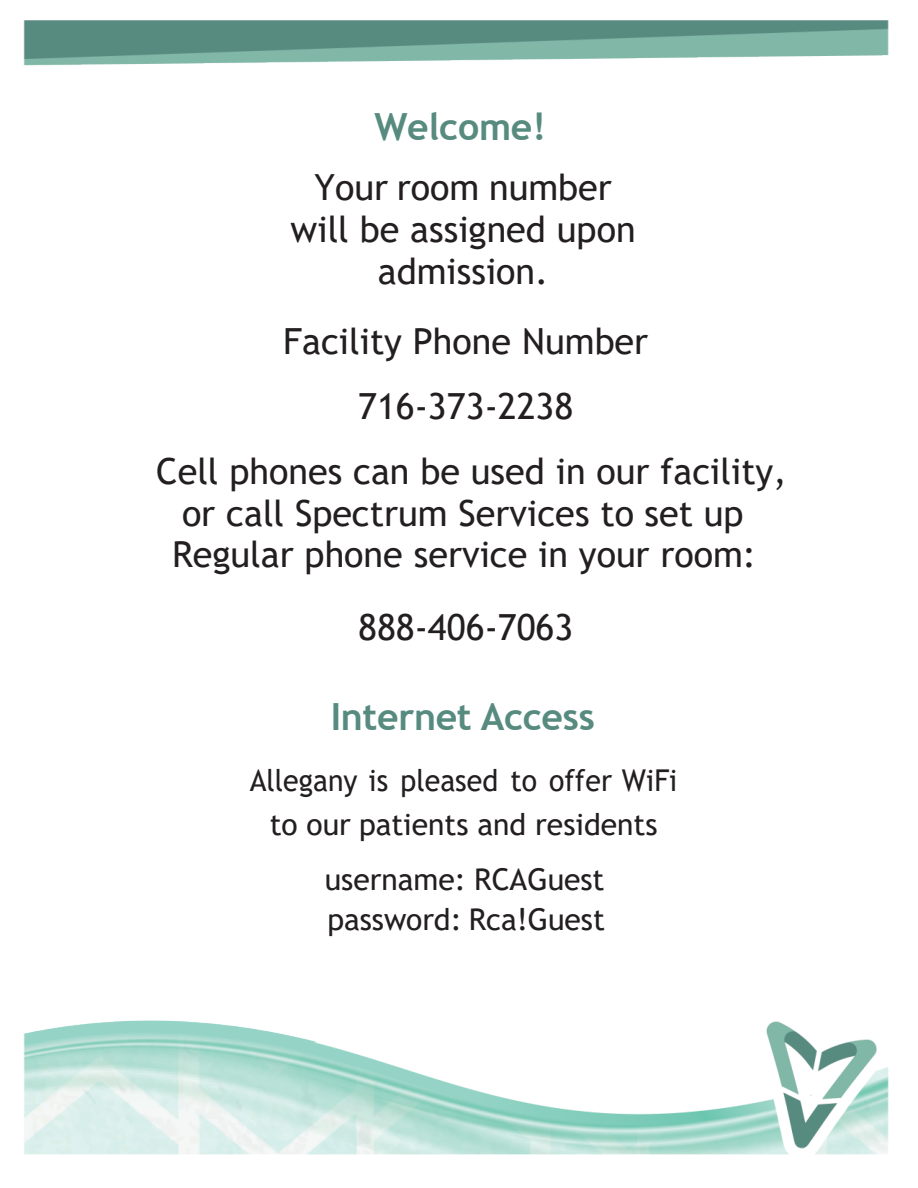
<style>
.page{position:relative;width:918px;height:1188px;background:#fff}
.page>*{position:absolute;margin:0;border:0;box-sizing:border-box;transform-origin:0 0}
.t1{font:700 37.5px "Trebuchet MS";letter-spacing:-.01em;color:#588b80}
.t2{font:36px/41.8px "Trebuchet MS";color:#231f20;text-align:center}
.t3{font:30px/44.7px "Trebuchet MS";color:#231f20;text-align:center;scale:.95 1}
.t4{font:30px/40px "Trebuchet MS";color:#231f20}
</style>
<div class="page">
<img style="left:23px;top:20px;width:866px;height:1135px">
<p class="t1" style="left:374px;top:104px;width:173px">Welcome!</p>
<p class="t2" style="left:291px;top:166px;width:347px">Your room number will be assigned upon admission.</p>
<p class="t2" style="left:156px;top:308px;width:632px;line-height:65.2px">Facility Phone Number<br>716-373-2238<br>Cell phones can be used in our facility,</p>
<p class="t2" style="left:172px;top:492px;width:586px;text-align:left">or call Spectrum Services to set up<br>Regular phone service in your room:</p>
<p class="t2" style="left:358px;top:606px;width:217px">888-406-7063</p>
<p class="t1" style="left:331px;top:693px;width:266px">Internet Access</p>
<p class="t3" style="left:250px;top:757px;width:452px">Allegany is pleased to offer WiFi to our patients and residents</p>
<p class="t4" style="left:325px;top:859px;width:282px">username: RCAGuest password: Rca!Guest</p>
</div>
